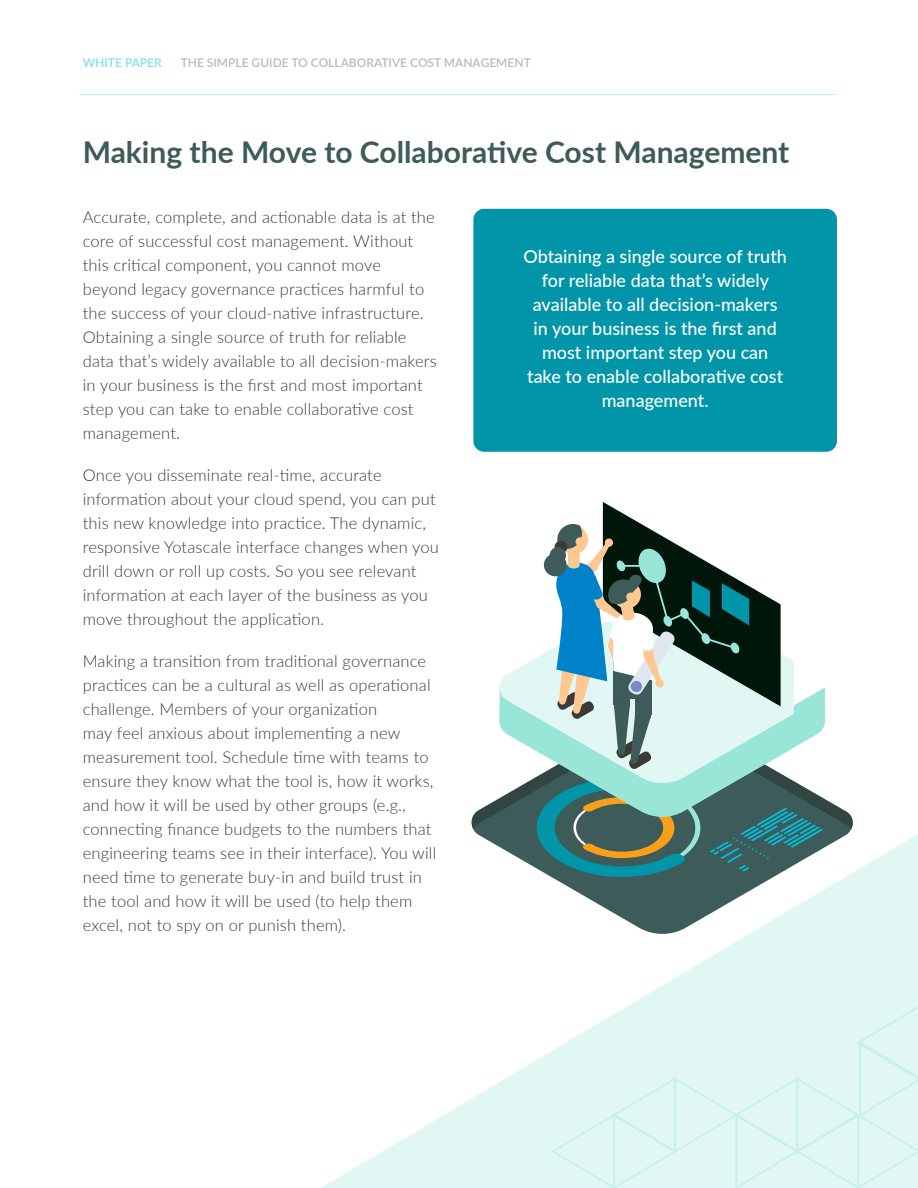
<style>
.page{position:relative;width:918px;height:1188px;background:#fff}
.page>*{position:absolute;margin:0;border:0;box-sizing:border-box;transform-origin:0 0}
.t1{font:700 30px "Lato";color:#3d5b58}
.t2{font:500 18px/24px "Lato";color:#fff;text-align:center}
.t3{font:300 16.5px/24px "Lato";letter-spacing:.01em;color:#3d3935}
.t4{font:600 12px "Lato";color:#bababa}
.t5{font:600 12px "Lato";color:#00c1de}
</style>
<div class="page">
<hr style="left:79px;top:94px;width:756px;height:1px;background:#00c1de">
<svg style="left:321px;top:834px;width:597px;height:354px"></svg>
<svg style="left:551px;top:1005px;width:367px;height:183px;background:#dff6f2"></svg>
<div style="left:473px;top:209px;width:364px;height:243px;background:#0095a9;border-radius:11px"></div>
<svg style="left:469px;top:829px;width:386px;height:107px"></svg>
<svg style="left:471px;top:798px;width:382px;height:31px"></svg>
<svg style="left:500px;top:502px;width:325px;height:380px"></svg>
<p class="t5" style="left:83px;top:54px;width:81px">WHITE PAPER</p>
<p class="t4" style="left:181px;top:54px;width:352px">THE SIMPLE GUIDE TO COLLABORATIVE COST MANAGEMENT</p>
<h1 class="t1" style="left:83px;top:130px;width:708px">Making the Move to Collaborative Cost Management</h1>
<p class="t3" style="left:83px;top:204px;width:355px">Accurate, complete, and actionable data is at the core of successful cost management. Without this critical component, you cannot move beyond legacy governance practices harmful to the success of your cloud-native infrastructure.<br>Obtaining a single source of truth for reliable data that’s widely available to all decision-makers in your business is the first and most important step you can take to enable collaborative cost management.</p>
<p class="t3" style="left:83px;top:462px;width:358px">Once you disseminate real-time, accurate information about your cloud spend, you can put this new knowledge into practice. The dynamic, responsive Yotascale interface changes when you drill down or roll up costs. So you see relevant information at each layer of the business as you move throughout the application.</p>
<p class="t3" style="left:83px;top:648px;width:355px">Making a transition from traditional governance practices can be a cultural as well as operational challenge. Members of your organization<br>may feel anxious about implementing a new measurement tool. Schedule time with teams to ensure they know what the tool is, how it works, and how it will be used by other groups (e.g., connecting finance budgets to the numbers that engineering teams see in their interface). You will need time to generate buy-in and build trust in the tool and how it will be used (to help them excel, not to spy on or punish them).</p>
<p class="t2" style="left:523px;top:243px;width:265px">Obtaining a single source of truth for reliable data that’s widely available to all decision-makers in your business is the first and most important step you can take to enable collaborative cost management.</p>
</div>
